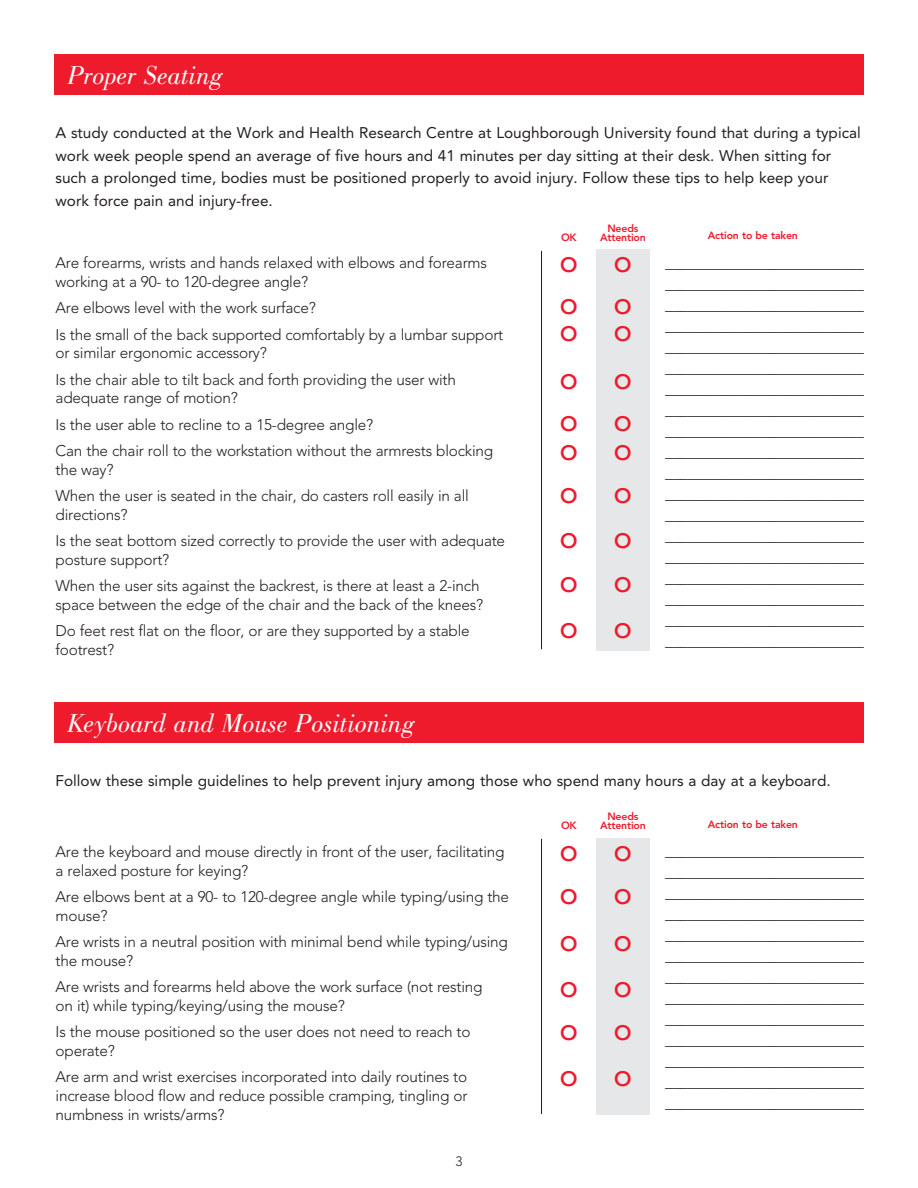
<style>
.page{position:relative;width:918px;height:1188px;background:#fff}
.page>*{position:absolute;margin:0;border:0;box-sizing:border-box;transform-origin:0 0}
.OK_WORK{font:31.5px "Avenir LT Std";color:#ee1b2c}
.Heading_red-picture{font:italic 27px "Bodoni Std";color:#fff}
.Rules{font:15.75px/21px "Avenir LT Std";color:#231f20;text-align:justify}
.Questions{font:300 15.3px/18.8px "Avenir LT Std";letter-spacing:-.015em;color:#231f20}
.Body_copy{font:15.3px/22.5px "Avenir LT Std";color:#231f20}
.t1{font:300 13.5px "Avenir LT Std";color:#231f20}
.OK_WORK-2{font:800 10.5px/9px "Avenir LT Std";letter-spacing:-.015em;color:#ee1b2c;text-align:center}
</style>
<div class="page">
<div style="left:54px;top:54px;width:810px;height:40px;background:#ee1b2c"></div>
<div style="left:596px;top:249px;width:54px;height:401px;background:#e6e7e9"></div>
<hr style="left:541px;top:251px;width:1px;height:398px;background:#231f20">
<div style="left:54px;top:702px;width:810px;height:40px;background:#ee1b2c"></div>
<div style="left:596px;top:838px;width:54px;height:277px;background:#e6e7e9"></div>
<hr style="left:541px;top:839px;width:1px;height:275px;background:#231f20">
<p class="Heading_red-picture" style="left:68px;top:60px;width:157px">Proper Seating</p>
<p class="Body_copy" style="left:56px;top:122px;width:807px">A study conducted at the Work and Health Research Centre at Loughborough University found that during a typical work week people spend an average of five hours and 41 minutes per day sitting at their desk. When sitting for such a prolonged time, bodies must be positioned properly to avoid injury. Follow these tips to help keep your work force pain and injury-free.</p>
<p class="OK_WORK-2" style="left:561px;top:233px;width:17px">OK</p>
<p class="OK_WORK-2" style="left:708px;top:231px;width:92px">Action to be taken</p>
<p class="OK_WORK-2" style="left:600px;top:224px;width:47px">Needs<br>Attention</p>
<p class="Questions" style="left:56px;top:254px;width:433px">Are forearms, wrists and hands relaxed with elbows and forearms working at a 90- to 120-degree angle?</p>
<p class="Questions" style="left:56px;top:299px;width:262px">Are elbows level with the work surface?</p>
<p class="Questions" style="left:56px;top:325px;width:449px">Is the small of the back supported comfortably by a lumbar support or similar ergonomic accessory?</p>
<p class="Questions" style="left:56px;top:370px;width:402px">Is the chair able to tilt back and forth providing the user with adequate range of motion?</p>
<p class="Questions" style="left:56px;top:415px;width:319px">Is the user able to recline to a 15-degree angle?</p>
<p class="Questions" style="left:56px;top:442px;width:439px">Can the chair roll to the workstation without the armrests blocking the way?</p>
<p class="Questions" style="left:56px;top:487px;width:415px">When the user is seated in the chair, do casters roll easily in all directions?</p>
<p class="Questions" style="left:56px;top:532px;width:451px">Is the seat bottom sized correctly to provide the user with adequate posture support?</p>
<p class="Questions" style="left:56px;top:577px;width:429px">When the user sits against the backrest, is there at least a 2-inch space between the edge of the chair and the back of the knees?</p>
<p class="Questions" style="left:56px;top:622px;width:416px">Do feet rest flat on the floor, or are they supported by a stable footrest?</p>
<p class="Heading_red-picture" style="left:68px;top:708px;width:349px">Keyboard and Mouse Positioning</p>
<p class="OK_WORK" style="left:560px;top:243px;width:74px">o o</p>
<p class="OK_WORK" style="left:560px;top:285px;width:74px">o o</p>
<p class="OK_WORK" style="left:560px;top:312px;width:74px">o o</p>
<p class="OK_WORK" style="left:560px;top:360px;width:74px">o o</p>
<p class="OK_WORK" style="left:560px;top:402px;width:74px">o o</p>
<p class="OK_WORK" style="left:560px;top:430px;width:74px">o o</p>
<p class="OK_WORK" style="left:560px;top:474px;width:74px">o o</p>
<p class="OK_WORK" style="left:560px;top:519px;width:74px">o o</p>
<p class="OK_WORK" style="left:560px;top:562px;width:74px">o o</p>
<p class="OK_WORK" style="left:560px;top:609px;width:74px">o o</p>
<p class="Rules" style="left:665px;top:252px;width:200px">__________________________ __________________________ __________________________ __________________________ __________________________ __________________________ __________________________ __________________________ __________________________ __________________________ __________________________ __________________________ __________________________ __________________________ __________________________ __________________________ __________________________ __________________________ __________________________</p>
<p class="Body_copy" style="left:56px;top:770px;width:777px">Follow these simple guidelines to help prevent injury among those who spend many hours a day at a keyboard.</p>
<p class="OK_WORK-2" style="left:561px;top:821px;width:17px">OK</p>
<p class="OK_WORK-2" style="left:708px;top:820px;width:92px">Action to be taken</p>
<p class="OK_WORK-2" style="left:600px;top:812px;width:47px">Needs<br>Attention</p>
<p class="Questions" style="left:56px;top:842px;width:451px">Are the keyboard and mouse directly in front of the user, facilitating a relaxed posture for keying?</p>
<p class="Questions" style="left:56px;top:887px;width:455px">Are elbows bent at a 90- to 120-degree angle while typing/using the mouse?</p>
<p class="Questions" style="left:56px;top:932px;width:454px">Are wrists in a neutral position with minimal bend while typing/using the mouse?</p>
<p class="Questions" style="left:56px;top:977px;width:429px">Are wrists and forearms held above the work surface (not resting on it) while typing/keying/using the mouse?</p>
<p class="Questions" style="left:56px;top:1022px;width:417px">Is the mouse positioned so the user does not need to reach to operate?</p>
<p class="Questions" style="left:56px;top:1067px;width:414px;text-align:justify">Are arm and wrist exercises incorporated into daily routines to increase blood flow and reduce possible cramping, tingling or numbness in wrists/arms?</p>
<p class="t1" style="left:455px;top:1153px;width:9px">3</p>
<p class="OK_WORK" style="left:560px;top:832px;width:74px">o o</p>
<p class="OK_WORK" style="left:560px;top:875px;width:74px">o o</p>
<p class="OK_WORK" style="left:560px;top:922px;width:74px">o o</p>
<p class="OK_WORK" style="left:560px;top:968px;width:74px">o o</p>
<p class="OK_WORK" style="left:560px;top:1010px;width:74px">o o</p>
<p class="OK_WORK" style="left:560px;top:1057px;width:74px">o o</p>
<p class="Rules" style="left:665px;top:841px;width:200px">__________________________ __________________________ __________________________ __________________________ __________________________ __________________________ __________________________ __________________________ __________________________ __________________________ __________________________ __________________________ __________________________</p>
</div>
